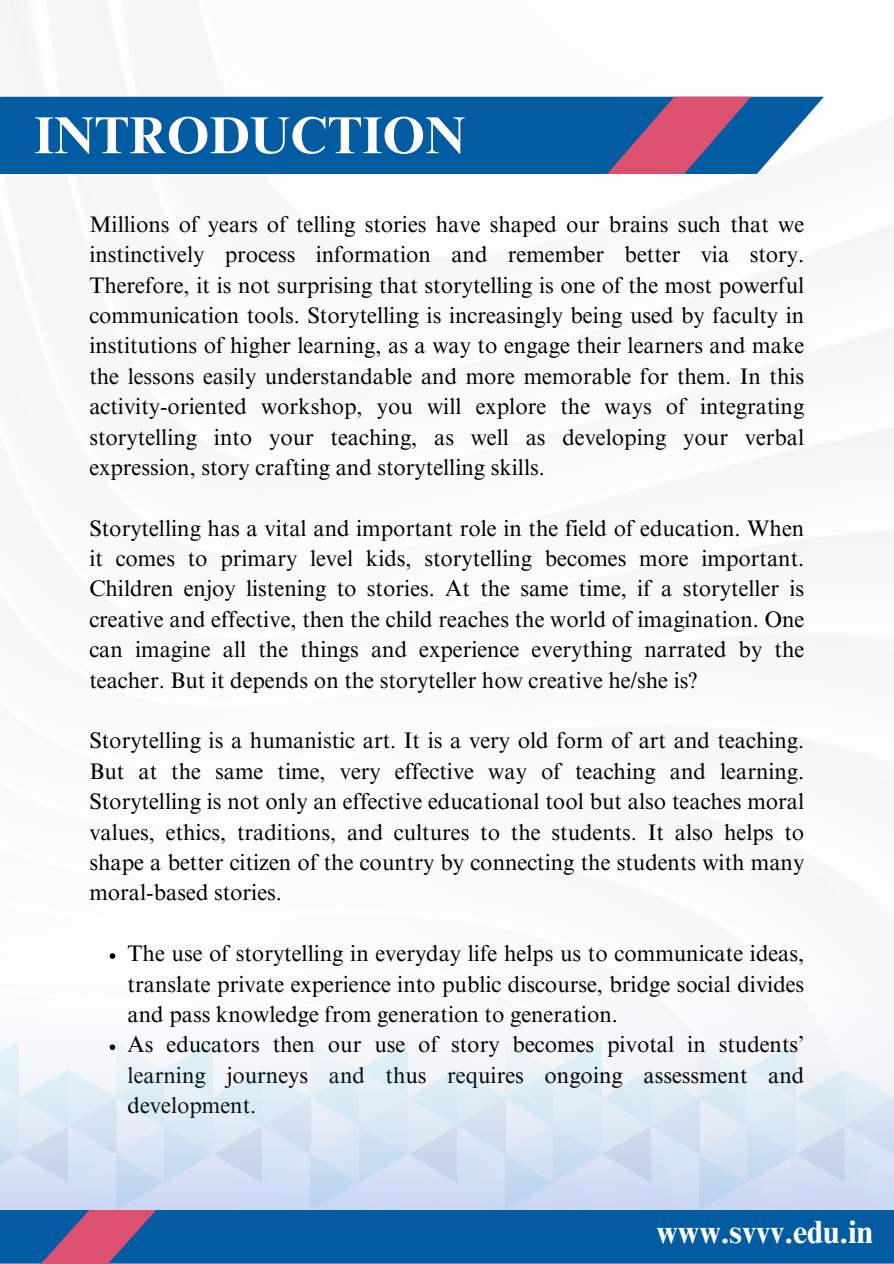
<style>
.page{position:relative;width:894px;height:1264px;background:#fff}
.page>*{position:absolute;margin:0;border:0;box-sizing:border-box;transform-origin:0 0}
.t1{font:700 52.05px "Times NRMT Pro";color:#fff}
.t2{font:700 32.25px "Times NRMT Pro";color:#fff}
.t3{font:22.5px/30.3px "Times NRMT Pro";color:#000;text-align:justify}
</style>
<div class="page">
<div style="left:0;top:97px;width:823px;height:77px;background:#035ba1"></div>
<svg style="left:607px;top:97px;width:143px;height:77px;background:#775586"></svg>
<div style="left:0;top:967px;width:893px;height:296px;background:#f9fafb"></div>
<div style="left:0;top:1209px;width:893px;height:54px;background:#035ba1"></div>
<svg style="left:22px;top:1209px;width:134px;height:54px;background:#705889"></svg>
<img style="left:0;top:1041px;width:893px;height:168px">
<svg style="left:110px;top:953px;width:5px;height:5px"></svg>
<svg style="left:110px;top:1044px;width:5px;height:6px"></svg>
<h1 class="t1" style="left:34px;top:116px;width:433px">INTRODUCTION</h1>
<p class="t3" style="left:89px;top:212px;width:716px">Millions of years of telling stories have shaped our brains such that we instinctively process information and remember better via story.<br>Therefore, it is not surprising that storytelling is one of the most powerful communication tools. Storytelling is increasingly being used by faculty in institutions of higher learning, as a way to engage their learners and make the lessons easily understandable and more memorable for them. In this activity-oriented workshop, you will explore the ways of integrating storytelling into your teaching, as well as developing your verbal expression, story crafting and storytelling skills.</p>
<p class="t3" style="left:89px;top:515px;width:716px">Storytelling has a vital and important role in the field of education. When it comes to primary level kids, storytelling becomes more important.<br>Children enjoy listening to stories. At the same time, if a storyteller is creative and effective, then the child reaches the world of imagination. One can imagine all the things and experience everything narrated by the teacher. But it depends on the storyteller how creative he/she is?</p>
<p class="t3" style="left:89px;top:728px;width:716px">Storytelling is a humanistic art. It is a very old form of art and teaching.<br>But at the same time, very effective way of teaching and learning.<br>Storytelling is not only an effective educational tool but also teaches moral values, ethics, traditions, and cultures to the students. It also helps to shape a better citizen of the country by connecting the students with many moral-based stories.</p>
<p class="t3" style="left:128px;top:941px;width:678px">The use of storytelling in everyday life helps us to communicate ideas, translate private experience into public discourse, bridge social divides and pass knowledge from generation to generation.</p>
<p class="t3" style="left:128px;top:1032px;width:678px">As educators then our use of story becomes pivotal in students’ learning journeys and thus requires ongoing assessment and development.</p>
<p class="t2" style="left:656px;top:1219px;width:218px">www.svvv.edu.in</p>
</div>
